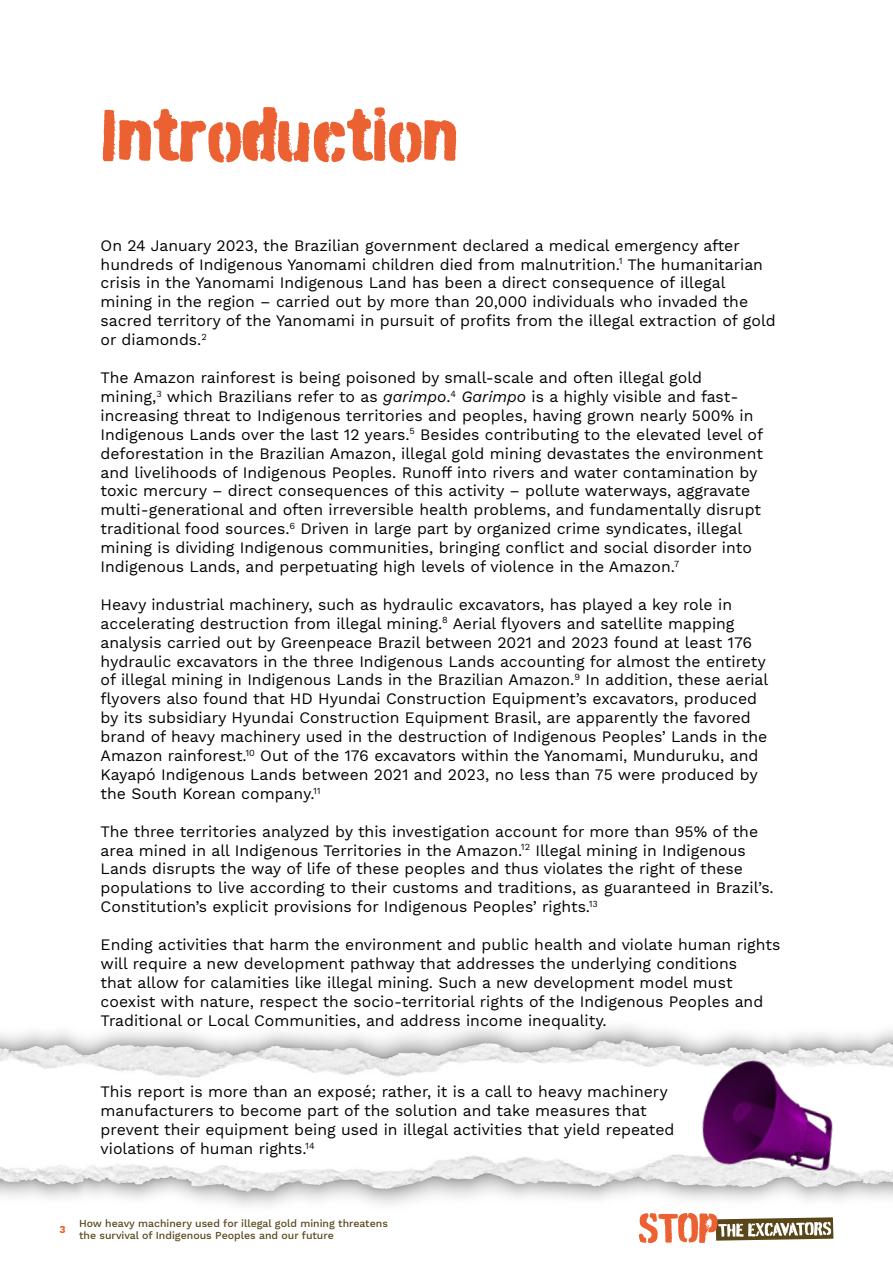
<style>
.page{position:relative;width:893px;height:1263px;background:#fff}
.page>*{position:absolute;margin:0;border:0;box-sizing:border-box;transform-origin:0 0}
.t1{font:75px "Burnaby Stencil";color:#ec6132}
.t2{font:15.75px/18.9px "Work Sans";color:#000}
.t3{font:500 10.5px/12.6px "Work Sans";color:#594619}
.t4{font:700 10.5px "Work Sans";color:#ec6132}
.s1{font-style:italic}
</style>
<div class="page">
<svg style="left:639px;top:1213px;width:194px;height:30px"></svg>
<img style="left:0;top:1155px;width:645px;height:51px">
<img style="left:0;top:1026px;width:645px;height:52px">
<img style="left:645px;top:1030px;width:248px;height:199px">
<h1 class="t1" style="left:101px;top:91px;width:359px">Introduction</h1>
<p class="t2" style="left:101px;top:237px;width:677px">On 24 January 2023, the Brazilian government declared a medical emergency after hundreds of Indigenous Yanomami children died from malnutrition.<sup>1</sup> The humanitarian crisis in the Yanomami Indigenous Land has been a direct consequence of illegal mining in the region – carried out by more than 20,000 individuals who invaded the sacred territory of the Yanomami in pursuit of profits from the illegal extraction of gold or diamonds.<sup>2</sup></p>
<p class="t2" style="left:101px;top:369px;width:664px">The Amazon rainforest is being poisoned by small-scale and often illegal gold mining,<sup>3</sup> which Brazilians refer to as <span class="s1">garimpo</span>.<sup>4</sup> <span class="s1">Garimpo</span> is a highly visible and fast&shy;increasing threat to Indigenous territories and peoples, having grown nearly 500% in Indigenous Lands over the last 12 years.<sup>5</sup> Besides contributing to the elevated level of deforestation in the Brazilian Amazon, illegal gold mining devastates the environment and livelihoods of Indigenous Peoples. Runoff into rivers and water contamination by toxic mercury – direct consequences of this activity – pollute waterways, aggravate multi-generational and often irreversible health problems, and fundamentally disrupt traditional food sources.<sup>6</sup> Driven in large part by organized crime syndicates, illegal mining is dividing Indigenous communities, bringing conflict and social disorder into Indigenous Lands, and perpetuating high levels of violence in the Amazon.<sup>7</sup></p>
<p class="t2" style="left:101px;top:596px;width:669px">Heavy industrial machinery, such as hydraulic excavators, has played a key role in accelerating destruction from illegal mining.<sup>8</sup> Aerial flyovers and satellite mapping analysis carried out by Greenpeace Brazil between 2021 and 2023 found at least 176 hydraulic excavators in the three Indigenous Lands accounting for almost the entirety of illegal mining in Indigenous Lands in the Brazilian Amazon.<sup>9</sup> In addition, these aerial flyovers also found that HD Hyundai Construction Equipment’s excavators, produced by its subsidiary Hyundai Construction Equipment Brasil, are apparently the favored brand of heavy machinery used in the destruction of Indigenous Peoples’ Lands in the Amazon rainforest.<sup>10</sup> Out of the 176 excavators within the Yanomami, Munduruku, and Kayapó Indigenous Lands between 2021 and 2023, no less than 75 were produced by the South Korean company.<sup>11</sup></p>
<p class="t2" style="left:101px;top:822px;width:675px">The three territories analyzed by this investigation account for more than 95% of the area mined in all Indigenous Territories in the Amazon.<sup>12</sup> Illegal mining in Indigenous Lands disrupts the way of life of these peoples and thus violates the right of these populations to live according to their customs and traditions, as guaranteed in Brazil’s.<br>Constitution’s explicit provisions for Indigenous Peoples’ rights.<sup>13</sup></p>
<p class="t2" style="left:101px;top:936px;width:681px">Ending activities that harm the environment and public health and violate human rights will require a new development pathway that addresses the underlying conditions<br>that allow for calamities like illegal mining. Such a new development model must coexist with nature, respect the socio-territorial rights of the Indigenous Peoples and Traditional or Local Communities, and address income inequality.</p>
<p class="t2" style="left:101px;top:1083px;width:575px">This report is more than an exposé; rather, it is a call to heavy machinery manufacturers to become part of the solution and take measures that prevent their equipment being used in illegal activities that yield repeated violations of human rights.<sup>14</sup></p>
<p class="t4" style="left:60px;top:1223px;width:8px">3</p>
<p class="t3" style="left:79px;top:1217px;width:310px">How heavy machinery used for illegal gold mining threatens the survival of Indigenous Peoples and our future</p>
</div>
